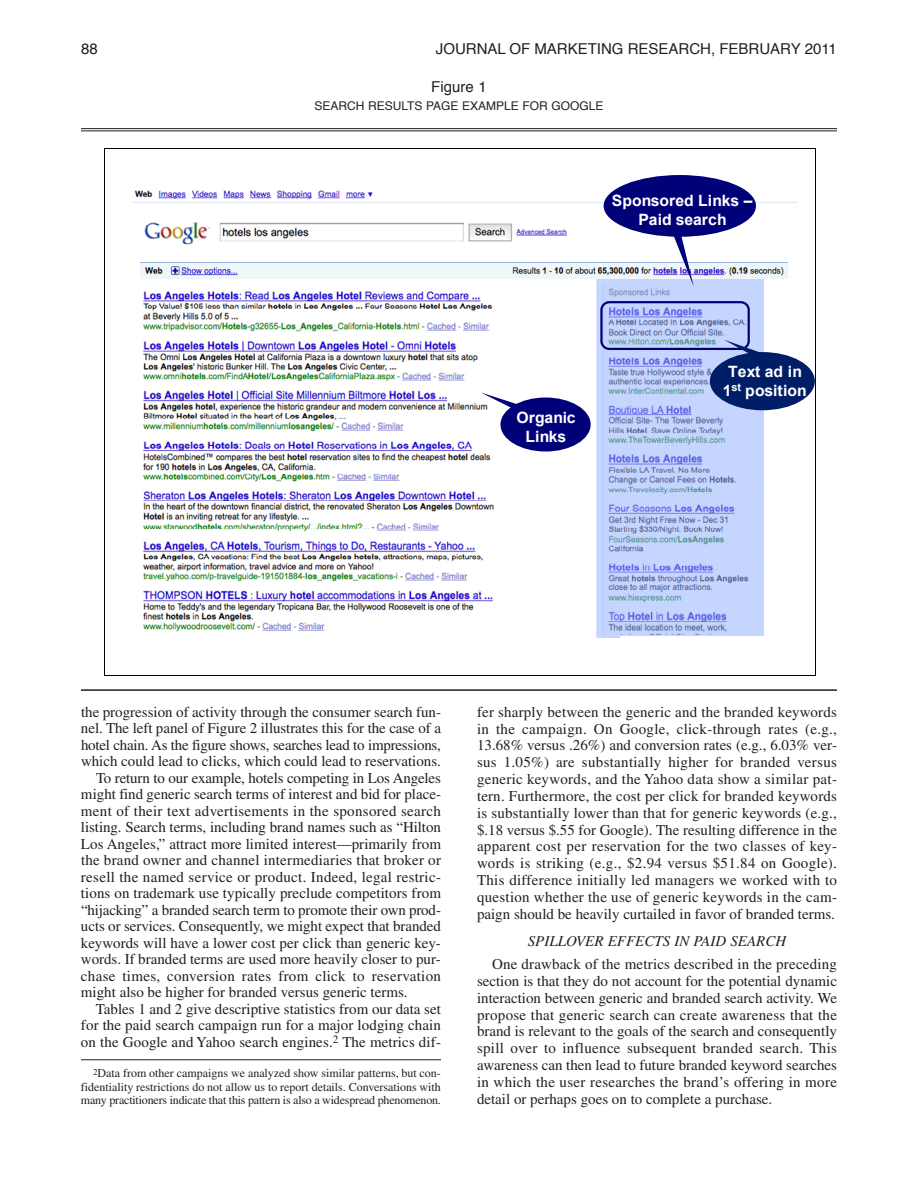
<style>
.page{position:relative;width:918px;height:1188px;background:#fff}
.page>*{position:absolute;margin:0;border:0;box-sizing:border-box;transform-origin:0 0}
.t1{font:700 15.6px/18.8px "Arial";letter-spacing:-.005em;color:#fff;text-align:center}
.t2{font:15px/16.8px "Times";color:#231f20;text-align:justify}
.t3{font:15px "Times";letter-spacing:.02em;color:#231f20}
.t4{font:15px "Helvetica";color:#231f20}
.t5{font:italic 15px "Times";color:#231f20}
.t6{font:12px/13.5px "Times";letter-spacing:-.015em;color:#231f20;text-align:justify}
.t7{font:12px "Helvetica";color:#231f20}
</style>
<div class="page">
<hr style="left:81px;top:128px;width:756px;height:1px;background:#231f20">
<hr style="left:81px;top:130px;width:756px;height:1px;background:#231f20">
<img style="left:131px;top:188px;width:666px;height:446px">
<img style="left:597px;top:279px;width:166px;height:358px">
<div style="left:600px;top:301px;width:150px;height:49px;border:2px solid #000078;border-radius:8px"></div>
<div style="left:604px;top:175px;width:152px;height:62px;background:#000078;border-radius:50%"></div>
<svg style="left:661px;top:235px;width:33px;height:52px"></svg>
<img style="left:136px;top:280px;width:459px;height:354px">
<div style="left:710px;top:352px;width:105px;height:58px;background:#001e68;border-radius:50%"></div>
<svg style="left:724px;top:340px;width:74px;height:22px"></svg>
<div style="left:620px;top:636px;width:195px;height:39px;background:#fff"></div>
<div style="left:500px;top:398px;width:91px;height:54px;background:#000078;border-radius:50%"></div>
<svg style="left:481px;top:392px;width:86px;height:41px"></svg>
<hr style="left:104px;top:148px;width:712px;height:1px;background:#000">
<hr style="left:104px;top:149px;width:1px;height:526px;background:#000">
<hr style="left:815px;top:149px;width:1px;height:526px;background:#000">
<hr style="left:104px;top:675px;width:712px;height:1px;background:#000">
<hr style="left:81px;top:689px;width:756px;height:2px;background:#231f20">
<hr style="left:81px;top:1059px;width:360px;height:1px;background:#231f20">
<p class="t4" style="left:81px;top:43px;width:18px">88</p>
<p class="t4" style="left:436px;top:43px;width:403px">JOURNAL OF MARKETING RESEARCH, FEBRUARy 2011</p>
<p class="t4" style="left:431px;top:81px;width:57px">Figure 1</p>
<p class="t7" style="left:314px;top:101px;width:291px">SEARCH RESULTS PAGE EXAMPLE FOR GOOGLE</p>
<p class="t1" style="left:612px;top:191px;width:142px">Sponsored Links –<br>Paid search</p>
<p class="t1" style="left:517px;top:408px;width:61px">Organic<br>Links</p>
<p class="t1" style="left:723px;top:362px;width:86px">Text ad in<br>1<sup>st</sup> position</p>
<p class="t2" style="left:81px;top:705px;width:362px">the progression of activity through the consumer search fun-</p>
<p class="t2" style="left:81px;top:721px;width:362px">nel. The left panel of Figure 2 illustrates this for the case of a</p>
<p class="t2" style="left:81px;top:738px;width:362px">hotel chain. As the figure shows, searches lead to impressions,</p>
<p class="t2" style="left:81px;top:754px;width:362px">which could lead to clicks, which could lead to reservations.</p>
<p class="t2" style="left:96px;top:771px;width:347px">To return to our example, hotels competing in Los Angeles</p>
<p class="t2" style="left:81px;top:787px;width:362px">might find generic search terms of interest and bid for place-</p>
<p class="t3" style="left:81px;top:805px;width:361px">ment of their text advertisements in the sponsored search</p>
<p class="t2" style="left:81px;top:820px;width:361px">listing. Search terms, including brand names such as “Hilton</p>
<p class="t2" style="left:81px;top:837px;width:362px">Los Angeles,” attract more limited interest—primarily from</p>
<p class="t2" style="left:81px;top:853px;width:361px">the brand owner and channel intermediaries that broker or</p>
<p class="t3" style="left:81px;top:871px;width:361px">resell the named service or product. Indeed, legal restric-</p>
<p class="t2" style="left:81px;top:886px;width:362px">tions on trademark use typically preclude competitors from</p>
<p class="t2" style="left:81px;top:903px;width:361px">“hijacking” a branded search term to promote their own prod-</p>
<p class="t2" style="left:81px;top:919px;width:361px">ucts or services. Consequently, we might expect that branded</p>
<p class="t2" style="left:81px;top:936px;width:361px">keywords will have a lower cost per click than generic key-</p>
<p class="t2" style="left:81px;top:952px;width:362px">words. If branded terms are used more heavily closer to pur-</p>
<p class="t3" style="left:81px;top:970px;width:361px">chase times, conversion rates from click to reservation</p>
<p class="t2" style="left:81px;top:985px;width:328px">might also be higher for branded versus generic terms.</p>
<p class="t2" style="left:96px;top:1002px;width:347px">Tables 1 and 2 give descriptive statistics from our data set</p>
<p class="t2" style="left:81px;top:1018px;width:361px">for the paid search campaign run for a major lodging chain</p>
<p class="t2" style="left:81px;top:1035px;width:362px">on the Google and Yahoo search engines.<sup>2</sup> The metrics dif-</p>
<p class="t6" style="left:81px;top:1068px;width:362px;text-indent:12px"><sup>2</sup>Data from other campaigns we analyzed show similar patterns, but con&shy;fidentiality restrictions do not allow us to report details. Conversations with many practitioners indicate that this pattern is also a widespread phenomenon.</p>
<p class="t2" style="left:477px;top:705px;width:362px">fer sharply between the generic and the branded keywords in the campaign. On Google, click-through rates (e.g., 13.68% versus .26%) and conversion rates (e.g., 6.03% ver&shy;sus 1.05%) are substantially higher for branded versus generic keywords, and the Yahoo data show a similar pat&shy;tern. Furthermore, the cost per click for branded keywords is substantially lower than that for generic keywords (e.g., $.18 versus $.55 for Google). The resulting difference in the apparent cost per reservation for the two classes of key&shy;words is striking (e.g., $2.94 versus $51.84 on Google).<br>This difference initially led managers we worked with to question whether the use of generic keywords in the cam&shy;paign should be heavily curtailed in favor of branded terms.</p>
<p class="t5" style="left:528px;top:936px;width:260px">SPILLOVER EFFECTS IN PAID SEARCH</p>
<p class="t2" style="left:477px;top:957px;width:362px;text-indent:15px">One drawback of the metrics described in the preceding section is that they do not account for the potential dynamic interaction between generic and branded search activity. We propose that generic search can create awareness that the brand is relevant to the goals of the search and consequently spill over to influence subsequent branded search. This awareness can then lead to future branded keyword searches in which the user researches the brand’s offering in more detail or perhaps goes on to complete a purchase.</p>
</div>
